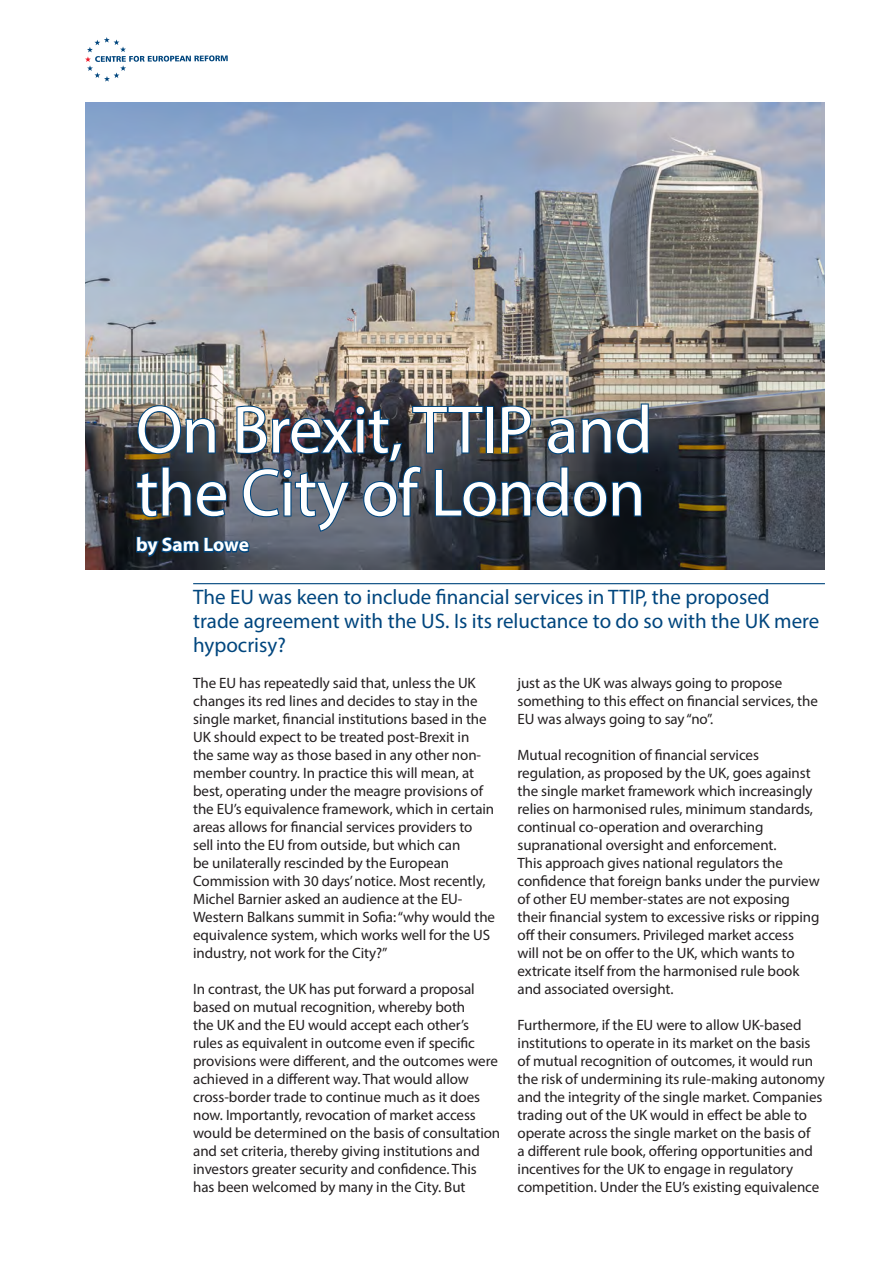
<style>
.page{position:relative;width:893px;height:1263px;background:#fff}
.page>*{position:absolute;margin:0;border:0;box-sizing:border-box;transform-origin:0 0}
.t1{font:67.5px/63px "Myriad Pro";letter-spacing:-.01em;color:#fff}
.t2{font:21px/24px "Myriad Pro";color:#00467e}
.t3{font:700 19.5px "Myriad Pro";letter-spacing:-.01em;color:#fff}
.Body_Copy{font:15px/18px "Myriad Pro";letter-spacing:-.005em;color:#231f20}
</style>
<div class="page">
<img style="left:85px;top:102px;width:740px;height:467px">
<hr style="left:193px;top:583px;width:632px;height:1px;background:#00467e">
<svg style="left:85px;top:37px;width:143px;height:45px"></svg>
<img style="left:135px;top:402px;width:515px;height:182px">
<p class="t1" style="left:136px;top:397px;width:518px">On Brexit, TTIP and the City of London</p>
<p class="t3" style="left:136px;top:532px;width:114px">by Sam Lowe</p>
<p class="t2" style="left:193px;top:585px;width:628px">The EU was keen to include financial services in TTIP, the proposed trade agreement with the US. Is its reluctance to do so with the UK mere hypocrisy?</p>
<p class="Body_Copy" style="left:193px;top:674px;width:303px">The EU has repeatedly said that, unless the UK changes its red lines and decides to stay in the single market, financial institutions based in the UK should expect to be treated post-Brexit in<br>the same way as those based in any other non&shy;member country. In practice this will mean, at best, operating under the meagre provisions of the EU’s equivalence framework, which in certain areas allows for financial services providers to sell into the EU from outside, but which can<br>be unilaterally rescinded by the European Commission with 30 days’ notice. Most recently, Michel Barnier asked an audience at the EU-Western Balkans summit in Sofia: “why would the equivalence system, which works well for the US industry, not work for the City?”</p>
<p class="Body_Copy" style="left:193px;top:980px;width:309px">In contrast, the UK has put forward a proposal based on mutual recognition, whereby both<br>the UK and the EU would accept each other’s rules as equivalent in outcome even if specific provisions were different, and the outcomes were achieved in a different way. That would allow cross-border trade to continue much as it does now. Importantly, revocation of market access would be determined on the basis of consultation and set criteria, thereby giving institutions and investors greater security and confidence. This has been welcomed by many in the City. But</p>
<p class="Body_Copy" style="left:518px;top:674px;width:302px">just as the UK was always going to propose something to this effect on financial services, the<br>EU was always going to say “no”.</p>
<p class="Body_Copy" style="left:518px;top:746px;width:304px">Mutual recognition of financial services regulation, as proposed by the UK, goes against the single market framework which increasingly relies on harmonised rules, minimum standards, continual co-operation and overarching supranational oversight and enforcement.<br>This approach gives national regulators the confidence that foreign banks under the purview of other EU member-states are not exposing their financial system to excessive risks or ripping off their consumers. Privileged market access<br>will not be on offer to the UK, which wants to extricate itself from the harmonised rule book and associated oversight.</p>
<p class="Body_Copy" style="left:518px;top:1016px;width:309px">Furthermore, if the EU were to allow UK-based institutions to operate in its market on the basis of mutual recognition of outcomes, it would run the risk of undermining its rule-making autonomy and the integrity of the single market. Companies trading out of the UK would in effect be able to operate across the single market on the basis of<br>a different rule book, offering opportunities and incentives for the UK to engage in regulatory competition. Under the EU’s existing equivalence</p>
</div>
